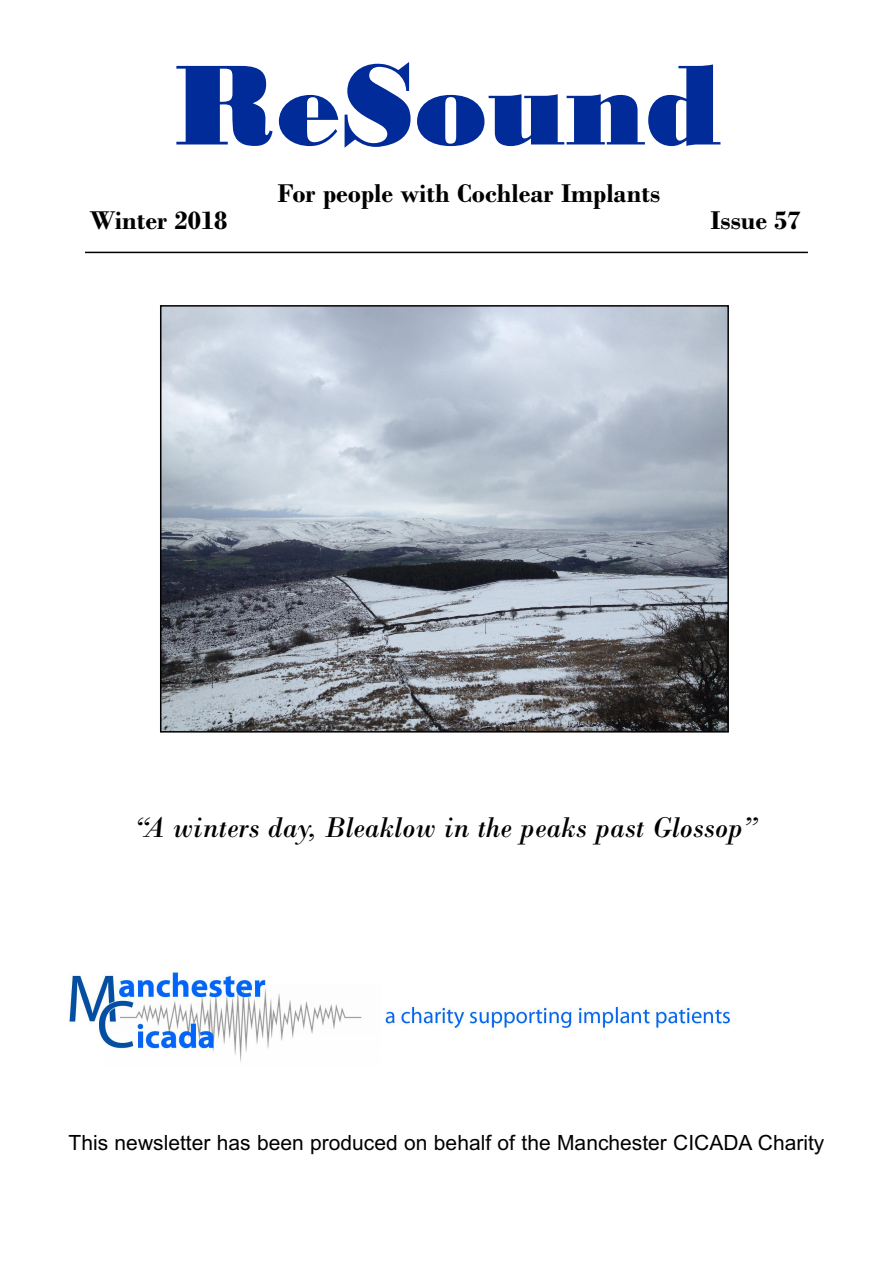
<style>
.page{position:relative;width:893px;height:1263px;background:#fff}
.page>*{position:absolute;margin:0;border:0;box-sizing:border-box;transform-origin:0 0}
.t1{font:120px "Bodoni MT Black";color:#002b98}
.t2{font:italic 30px "Bodoni";color:#000}
.t3{font:700 27px "Bodoni";color:#000}
.t4{font:21px "Arial";color:#000}
</style>
<div class="page">
<hr style="left:85px;top:252px;width:723px;height:1px;background:#000">
<img style="left:68px;top:972px;width:663px;height:90px">
<img style="left:163px;top:308px;width:563px;height:421px">
<div style="left:160px;top:305px;width:569px;height:427px;border:2px solid #000"></div>
<h1 class="t1" style="left:173px;top:33px;width:550px">ReSound</h1>
<p class="t3" style="left:90px;top:203px;width:139px">Winter 2018</p>
<p class="t3" style="left:278px;top:177px;width:384px">For people with Cochlear Implants</p>
<p class="t3" style="left:710px;top:204px;width:92px">Issue 57</p>
<h2 class="t2" style="left:135px;top:809px;width:624px">“A winters day, Bleaklow in the peaks past Glossop”</h2>
<p class="t4" style="left:69px;top:1130px;width:757px">This newsletter has been produced on behalf of the Manchester CICADA Charity</p>
</div>
